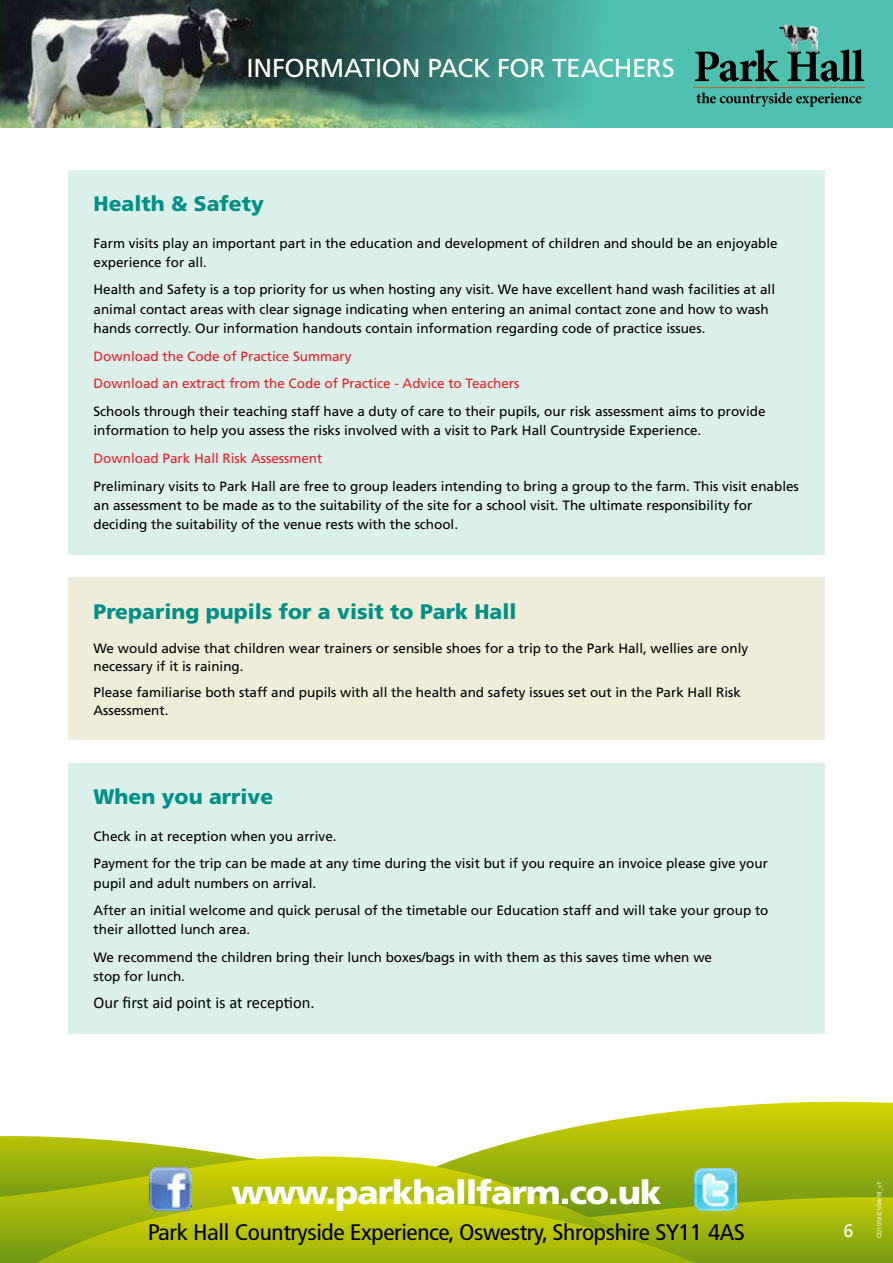
<style>
.page{position:relative;width:893px;height:1263px;background:#fff}
.page>*{position:absolute;margin:0;border:0;box-sizing:border-box;transform-origin:0 0}
.t1{font:900 33px "Frutiger LT Std";letter-spacing:-.03em;color:#fff;scale:1.06 1}
.t2{font:25.95px "Frutiger LT Std";color:#fff}
.t3{font:condensed 22.5px "Frutiger LT Std";letter-spacing:-.015em;color:#000;scale:1.12 1}
.t4{font:900 21px "Frutiger LT Std";color:#009085}
.t5{font:18px "Frutiger LT Std";color:#fff}
.t6{font:16.5px "Calibri";color:#000}
.t7{font:13.5px/19.2px "Frutiger LT Std";color:#000}
.t8{font:13.5px/27.8px "Frutiger LT Std";color:#ed1d24}
.t9{font:6px "Arial";color:#fff}
</style>
<div class="page">
<div style="left:0;top:0;width:893px;height:128px;background:#4fc1b1"></div>
<img style="left:0;top:0;width:737px;height:128px">
<svg style="left:0;top:1136px;width:239px;height:20px"></svg>
<svg style="left:465px;top:1102px;width:428px;height:95px"></svg>
<svg style="left:723px;top:1197px;width:170px;height:66px;background:#9bb10d"></svg>
<svg style="left:0;top:1156px;width:708px;height:107px;background:#a8ba11"></svg>
<svg style="left:15px;top:1198px;width:708px;height:65px;background:#abbb0a"></svg>
<img style="left:149px;top:1168px;width:43px;height:42px">
<img style="left:694px;top:1168px;width:43px;height:42px">
<svg style="left:695px;top:49px;width:84px;height:33px"></svg>
<svg style="left:787px;top:49px;width:77px;height:33px"></svg>
<svg style="left:696px;top:92px;width:165px;height:15px"></svg>
<hr style="left:693px;top:87px;width:172px;height:1px;background:#a66f3b">
<img style="left:780px;top:24px;width:38px;height:28px">
<div style="left:68px;top:170px;width:757px;height:384px;background:#dcf0eb"></div>
<div style="left:68px;top:577px;width:757px;height:163px;background:#eeedda"></div>
<div style="left:68px;top:763px;width:757px;height:270px;background:#dcf0eb"></div>
<h2 class="t2" style="left:247px;top:53px;width:25px">INFORMAT</h2>
<h2 class="t2" style="left:375px;top:53px;width:69px">ION PACK</h2>
<h2 class="t2" style="left:497px;top:53px;width:17px">FOR</h2>
<h2 class="t2" style="left:552px;top:53px;width:17px">TEACHERS</h2>
<h3 class="t4" style="left:94px;top:191px;width:172px">Health &amp; Safety</h3>
<p class="t7" style="left:94px;top:233px;width:686px">Farm visits play an important part in the education and development of children and should be an enjoyable experience for all.</p>
<p class="t7" style="left:94px;top:280px;width:683px">Health and Safety is a top priority for us when hosting any visit. We have excellent hand wash facilities at all animal contact areas with clear signage indicating when entering an animal contact zone and how to wash hands correctly. Our information handouts contain information regarding code of practice issues.</p>
<p class="t8" style="left:94px;top:342px;width:427px">Download the Code of Practice Summary<br>Download an extract from the Code of Practice - Advice to Teachers</p>
<p class="t7" style="left:94px;top:402px;width:673px">Schools through their teaching staff have a duty of care to their pupils, our risk assessment aims to provide information to help you assess the risks involved with a visit to Park Hall Countryside Experience.</p>
<p class="t8" style="left:94px;top:444px;width:230px">Download Park Hall Risk Assessment</p>
<p class="t7" style="left:94px;top:476px;width:707px">Preliminary visits to Park Hall are free to group leaders intending to bring a group to the farm. This visit enables an assessment to be made as to the suitability of the site for a school visit. The ultimate responsibility for deciding the suitability of the venue rests with the school.</p>
<h3 class="t4" style="left:94px;top:599px;width:424px">Preparing pupils for a visit to Park Hall</h3>
<p class="t7" style="left:94px;top:640px;width:656px;line-height:17.5px">We would advise that children wear trainers or sensible shoes for a trip to the Park Hall, wellies are only necessary if it is raining.</p>
<p class="t7" style="left:94px;top:684px;width:649px;line-height:17.5px">Please familiarise both staff and pupils with all the health and safety issues set out in the Park Hall Risk<br>Assessment.</p>
<h3 class="t4" style="left:94px;top:784px;width:181px">When you arrive</h3>
<p class="t7" style="left:94px;top:822px;width:676px;line-height:27.8px">Check in at reception when you arrive.<br>Payment for the trip can be made at any time during the visit but if you require an invoice please give your</p>
<p class="t7" style="left:94px;top:869px;width:676px;line-height:27.8px">pupil and adult numbers on arrival.<br>After an initial welcome and quick perusal of the timetable our Education staff and will take your group to</p>
<p class="t7" style="left:94px;top:916px;width:620px;line-height:27.8px">their allotted lunch area.<br>We recommend the children bring their lunch boxes/bags in with them as this saves time when we</p>
<p class="t7" style="left:94px;top:967px;width:93px">stop for lunch.</p>
<p class="t6" style="left:94px;top:992px;width:223px">Our first aid point is at reception.</p>
<h1 class="t1" style="left:232px;top:1172px;width:407px">www.parkhallfarm.co.uk</h1>
<h3 class="t3" style="left:148px;top:1219px;width:535px">Park Hall Countryside Experience, Oswestry, Shropshire SY11 4AS</h3>
<h3 class="t5" style="left:843px;top:1220px;width:12px">6</h3>
<p class="t9" style="left:876px;top:1238px;width:58px;rotate:-90deg">CD1019/01/04/18_v1</p>
</div>
